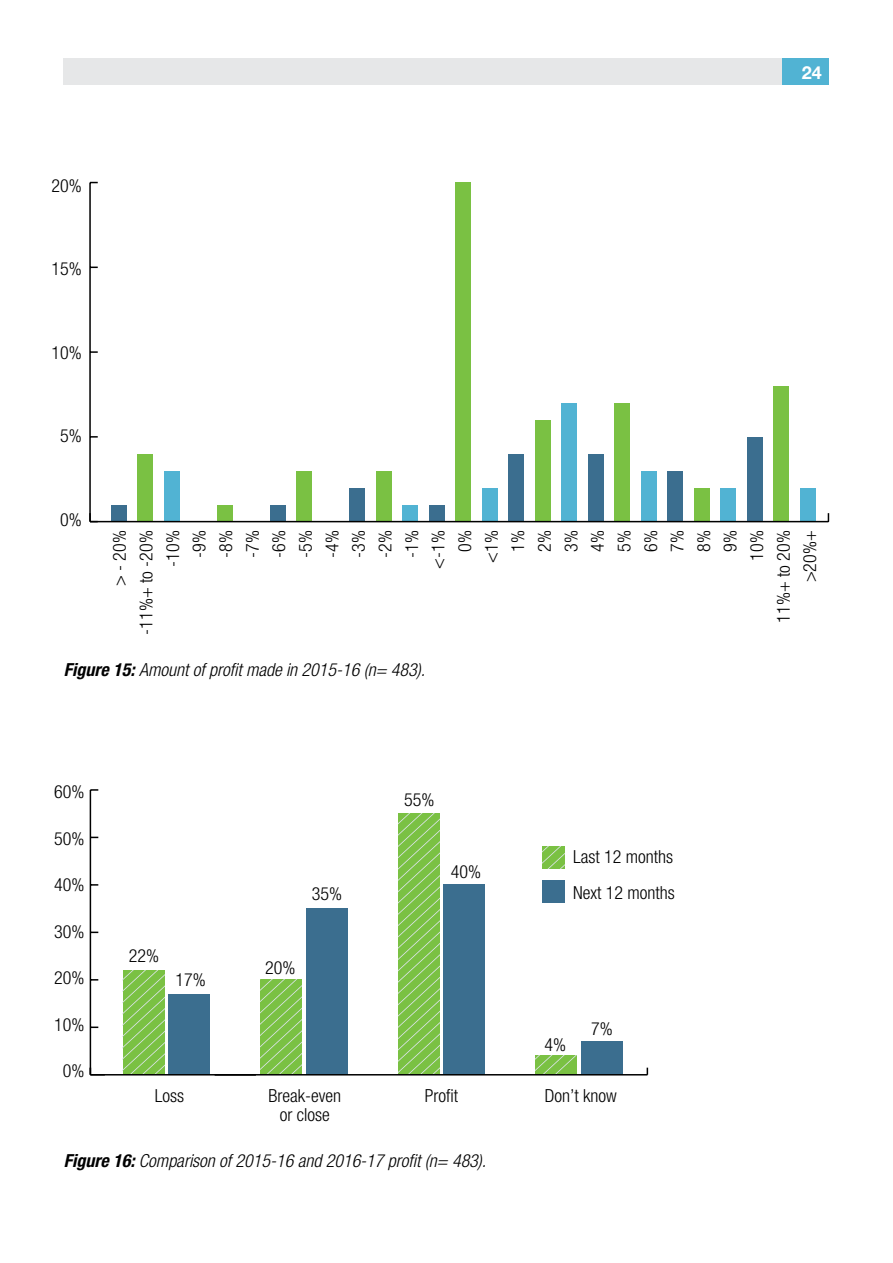
<style>
.page{position:relative;width:893px;height:1263px;background:#fff}
.page>*{position:absolute;margin:0;border:0;box-sizing:border-box;transform-origin:0 0}
.t1{font:300 condensed 18px/26.5px "Helvetica Neue";color:#000;text-align:right}
.t2{font:italic 300 condensed 18px "Helvetica Neue";color:#000}
.t3{font:700 18px "Helvetica Neue";color:#fff}
.s1{font-weight:700}
</style>
<div class="page">
<div style="left:64px;top:58px;width:765px;height:27px;background:#e6e7e8"></div>
<div style="left:782px;top:58px;width:47px;height:27px;background:#51b3d3"></div>
<hr style="left:90px;top:790px;width:1px;height:285px;background:#000">
<svg style="left:91px;top:1026px;width:7px;height:2px"></svg>
<svg style="left:91px;top:931px;width:7px;height:2px"></svg>
<svg style="left:91px;top:884px;width:7px;height:2px"></svg>
<svg style="left:90px;top:789px;width:8px;height:2px"></svg>
<div style="left:581px;top:1042px;width:42px;height:33px;background:#3b6e8f"></div>
<svg style="left:535px;top:1056px;width:42px;height:18px"></svg>
<div style="left:444px;top:885px;width:41px;height:190px;background:#3b6e8f"></div>
<svg style="left:398px;top:813px;width:41px;height:261px;background:#83c452"></svg>
<div style="left:306px;top:908px;width:42px;height:167px;background:#3b6e8f"></div>
<svg style="left:214px;top:980px;width:88px;height:96px"></svg>
<div style="left:169px;top:994px;width:41px;height:81px;background:#3b6e8f"></div>
<svg style="left:123px;top:970px;width:41px;height:104px;background:#83c452"></svg>
<hr style="left:90px;top:1074px;width:557px;height:1px;background:#000">
<hr style="left:89px;top:183px;width:2px;height:339px;background:#000">
<svg style="left:91px;top:436px;width:7px;height:2px"></svg>
<svg style="left:91px;top:351px;width:7px;height:2px"></svg>
<div style="left:800px;top:488px;width:15px;height:34px;background:#51b3d3"></div>
<div style="left:773px;top:386px;width:16px;height:136px;background:#7ac143"></div>
<div style="left:747px;top:437px;width:15px;height:85px;background:#3b6e8f"></div>
<div style="left:720px;top:488px;width:16px;height:34px;background:#51b3d3"></div>
<div style="left:694px;top:488px;width:15px;height:34px;background:#7ac143"></div>
<div style="left:667px;top:471px;width:16px;height:51px;background:#3b6e8f"></div>
<div style="left:641px;top:471px;width:15px;height:51px;background:#51b3d3"></div>
<div style="left:614px;top:403px;width:16px;height:119px;background:#7ac143"></div>
<div style="left:588px;top:454px;width:15px;height:68px;background:#3b6e8f"></div>
<div style="left:561px;top:403px;width:16px;height:119px;background:#51b3d3"></div>
<div style="left:535px;top:420px;width:15px;height:102px;background:#7ac143"></div>
<div style="left:508px;top:454px;width:16px;height:68px;background:#3b6e8f"></div>
<div style="left:482px;top:488px;width:15px;height:34px;background:#51b3d3"></div>
<div style="left:455px;top:183px;width:16px;height:339px;background:#7ac143"></div>
<div style="left:429px;top:505px;width:15px;height:17px;background:#3b6e8f"></div>
<div style="left:402px;top:505px;width:16px;height:17px;background:#51b3d3"></div>
<div style="left:376px;top:471px;width:15px;height:51px;background:#7ac143"></div>
<div style="left:349px;top:488px;width:16px;height:34px;background:#3b6e8f"></div>
<div style="left:296px;top:471px;width:16px;height:51px;background:#7ac143"></div>
<div style="left:270px;top:505px;width:15px;height:17px;background:#3b6e8f"></div>
<div style="left:217px;top:505px;width:15px;height:17px;background:#7ac143"></div>
<div style="left:164px;top:471px;width:15px;height:51px;background:#51b3d3"></div>
<div style="left:137px;top:454px;width:16px;height:68px;background:#7ac143"></div>
<div style="left:111px;top:505px;width:15px;height:17px;background:#3b6e8f"></div>
<hr style="left:90px;top:521px;width:738px;height:1px;background:#000">
<svg style="left:89px;top:513px;width:9px;height:9px"></svg>
<svg style="left:543px;top:846px;width:22px;height:22px"></svg>
<div style="left:543px;top:881px;width:22px;height:22px;background:#3b6e8f"></div>
<p class="t3" style="left:802px;top:61px;width:22px">24</p>
<p class="t1" style="left:52px;top:172px;width:32px">20%</p>
<p class="t1" style="left:52px;top:255px;width:32px">15%</p>
<p class="t1" style="left:52px;top:339px;width:32px">10%</p>
<p class="t1" style="left:60px;top:422px;width:23px">5%</p>
<p class="t1" style="left:60px;top:506px;width:23px">0%</p>
<p class="t1" style="left:106px;top:634px;width:105px;rotate:-90deg">&gt; - 20% -11%+ to -20% -10%<br>-9%<br>-8%<br>-7%<br>-6%<br>-5%<br>-4%<br>-3%<br>-2%<br>-1%<br>&lt;-1%<br>0%<br>&lt;1%<br>1%<br>2%<br>3%<br>4%<br>5%<br>6%<br>7%<br>8%<br>9%<br>10%<br>11%+ to 20% &gt;20%+</p>
<p class="t2" style="left:64px;top:660px;width:363px"><span class="s1">Figure 15:</span> Amount of profit made in 2015-16 (n= 483).</p>
<p class="t1" style="left:54px;top:778px;width:32px">60%</p>
<p class="t1" style="left:54px;top:825px;width:32px">50%</p>
<p class="t1" style="left:54px;top:871px;width:32px">40%</p>
<p class="t1" style="left:54px;top:918px;width:32px">30%</p>
<p class="t1" style="left:54px;top:964px;width:32px">20%</p>
<p class="t1" style="left:54px;top:1011px;width:32px">10%</p>
<p class="t1" style="left:63px;top:1057px;width:23px">0%</p>
<p class="t1" style="left:129px;top:942px;width:32px">22%</p>
<p class="t1" style="left:175px;top:966px;width:32px">17%</p>
<p class="t1" style="left:312px;top:880px;width:32px">35%</p>
<p class="t1" style="left:265px;top:954px;width:32px">20%</p>
<p class="t1" style="left:404px;top:786px;width:32px">55%</p>
<p class="t1" style="left:451px;top:858px;width:32px">40%</p>
<p class="t1" style="left:573px;top:839px;width:103px;line-height:35.2px;text-align:left">Last 12 months<br>Next 12 months</p>
<p class="t1" style="left:544px;top:1031px;width:23px">4%</p>
<p class="t1" style="left:591px;top:1015px;width:23px">7%</p>
<p class="t1" style="left:155px;top:1082px;width:31px">Loss</p>
<p class="t1" style="left:268px;top:1085px;width:74px;line-height:19.5px;text-align:center">Break-even or close</p>
<p class="t1" style="left:425px;top:1082px;width:35px">Profit</p>
<p class="t1" style="left:545px;top:1082px;width:73px">Don’t know</p>
<p class="t2" style="left:64px;top:1150px;width:424px"><span class="s1">Figure 16:</span> Comparison of 2015-16 and 2016-17 profit (n= 483).</p>
</div>
